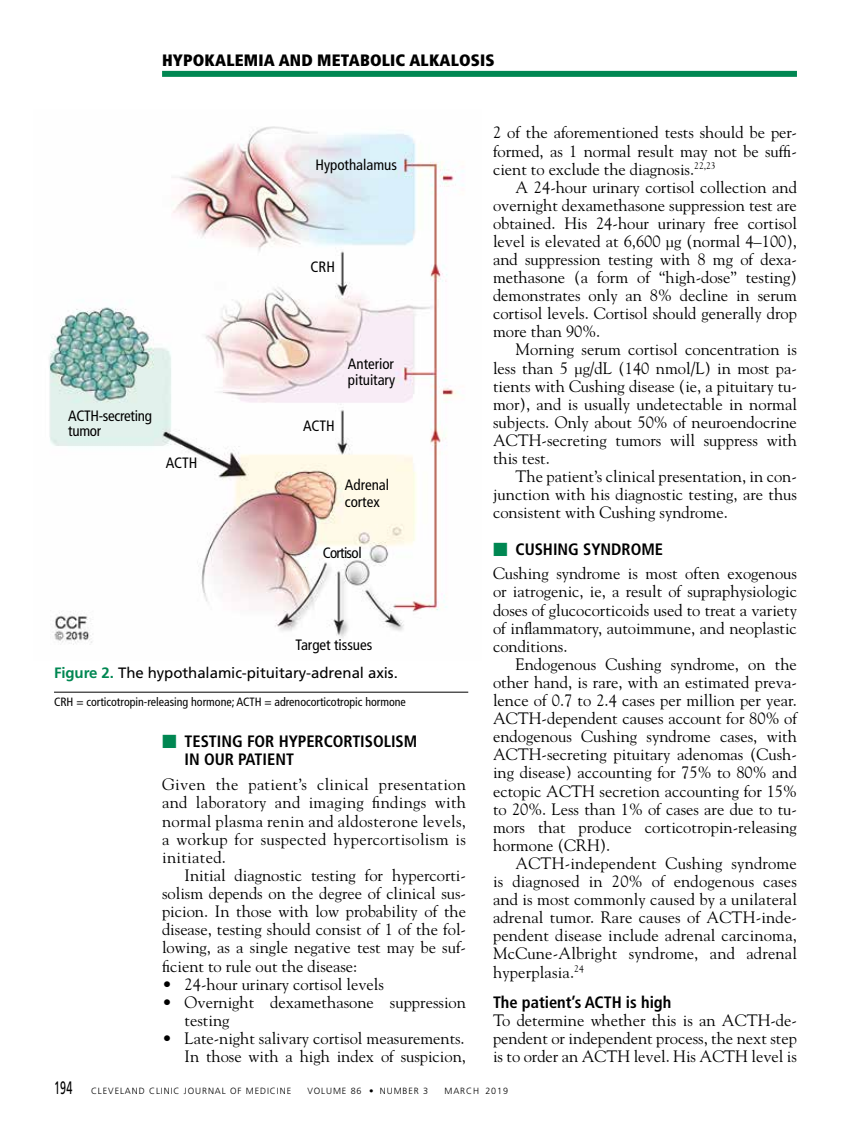
<style>
.page{position:relative;width:851px;height:1134px;background:#fff}
.page>*{position:absolute;margin:0;border:0;box-sizing:border-box;transform-origin:0 0}
.t1{font:16.5px/18.1px "Goudy Std";color:#000;text-align:justify}
.t2{font:700 condensed 16.5px/18.1px "Frutiger LT Std";color:#000}
.t3{font:900 condensed 16.5px "Frutiger LT Std";letter-spacing:.01em;color:#000}
.t4{font:condensed 15px/16.5px "Frutiger LT Std";color:#000}
.t5{font:15px "Frutiger LT Std";letter-spacing:-.005em;color:#000}
.t6{font:condensed 15px/15px "Frutiger LT Std";letter-spacing:-.02em;color:#000}
.t7{font:condensed 15px "Frutiger LT Std";letter-spacing:-.05em;color:#000}
.t8{font:condensed 12px "Frutiger LT Std";color:#000}
.t9{font:300 9px "Frutiger LT Std";letter-spacing:.1em;color:#000}
.s1{font-weight:700;color:#008752}
.s2{font-family:"Universal Std Newswith Comm Pi";font-weight:400;font-stretch:normal;color:#008752}
.s3{font-weight:400;font-size:18px}
</style>
<div class="page">
<div style="left:162px;top:71px;width:634px;height:6px;background:#008752"></div>
<hr style="left:54px;top:692px;width:414px;height:1px;background:#000">
<img style="left:49px;top:126px;width:415px;height:519px">
<p class="t3" style="left:162px;top:51px;width:334px">HYPOKALEMIA AND METABOLIC ALKALOSIS</p>
<p class="t4" style="left:315px;top:157px;width:83px">Hypothalamus</p>
<p class="t6" style="left:68px;top:408px;width:85px">ACTH-secreting tumor</p>
<p class="t4" style="left:166px;top:455px;width:33px">ACTH</p>
<p class="t4" style="left:310px;top:259px;width:26px">CRH</p>
<p class="t4" style="left:303px;top:418px;width:33px">ACTH</p>
<p class="t4" style="left:348px;top:356px;width:49px">Anterior pituitary</p>
<p class="t4" style="left:345px;top:477px;width:46px">Adrenal cortex</p>
<p class="t7" style="left:323px;top:544px;width:41px">Cortisol</p>
<p class="t4" style="left:295px;top:636px;width:78px">Target tissues</p>
<p class="t5" style="left:54px;top:664px;width:345px"><span class="s1">Figure 2.</span> The hypothalamic-pituitary-adrenal axis.</p>
<p class="t8" style="left:54px;top:695px;width:353px">CRH = corticotropin-releasing hormone; ACTH = adrenocorticotropic hormone</p>
<p class="t2" style="left:185px;top:733px;width:234px;text-indent:-23px"><span class="s2">■</span> TESTING FOR HYPERCORTISOLISM<br>IN OUR PATIENT</p>
<p class="t1" style="left:162px;top:775px;width:305px">Given the patient’s clinical presentation and laboratory and imaging findings with normal plasma renin and aldosterone levels, a workup for suspected hypercortisolism is initiated.</p>
<p class="t1" style="left:162px;top:866px;width:305px;text-indent:23px">Initial diagnostic testing for hypercorti&shy;solism depends on the degree of clinical sus&shy;picion. In those with low probability of the disease, testing should consist of 1 of the fol&shy;lowing, as a single negative test may be suf&shy;ficient to rule out the disease:</p>
<p class="t1" style="left:162px;top:975px;width:223px">• 24-hour urinary cortisol levels</p>
<p class="t1" style="left:185px;top:993px;width:283px;text-indent:-23px">• Overnight dexamethasone suppression testing</p>
<p class="t1" style="left:162px;top:1029px;width:305px;text-align:right">• Late-night salivary cortisol measurements.<br>In those with a high index of suspicion,</p>
<p class="t1" style="left:493px;top:123px;width:305px">2 of the aforementioned tests should be per&shy;formed, as 1 normal result may not be suffi&shy;cient to exclude the diagnosis.<sup>22,23</sup></p>
<p class="t1" style="left:493px;top:178px;width:305px;text-indent:23px">A 24-hour urinary cortisol collection and overnight dexamethasone suppression test are obtained. His 24-hour urinary free cortisol level is elevated at 6,600 µg (normal 4–100), and suppression testing with 8 mg of dexa&shy;methasone (a form of “high-dose” testing) demonstrates only an 8% decline in serum cortisol levels. Cortisol should generally drop more than 90%.</p>
<p class="t1" style="left:493px;top:341px;width:305px;text-indent:23px">Morning serum cortisol concentration is less than 5 µg/dL (140 nmol/L) in most pa&shy;tients with Cushing disease (ie, a pituitary tu&shy;mor), and is usually undetectable in normal subjects. Only about 50% of neuroendocrine ACTH-secreting tumors will suppress with this test.</p>
<p class="t1" style="left:493px;top:467px;width:305px;text-indent:23px">The patient’s clinical presentation, in con&shy;junction with his diagnostic testing, are thus consistent with Cushing syndrome.</p>
<p class="t2" style="left:493px;top:540px;width:171px"><span class="s2">■</span> CUSHING SYNDROME</p>
<p class="t1" style="left:493px;top:564px;width:305px">Cushing syndrome is most often exogenous or iatrogenic, ie, a result of supraphysiologic doses of glucocorticoids used to treat a variety of inflammatory, autoimmune, and neoplastic conditions.</p>
<p class="t1" style="left:493px;top:655px;width:305px;text-indent:23px">Endogenous Cushing syndrome, on the other hand, is rare, with an estimated preva&shy;lence of 0.7 to 2.4 cases per million per year.<br>ACTH-dependent causes account for 80% of endogenous Cushing syndrome cases, with ACTH-secreting pituitary adenomas (Cush&shy;ing disease) accounting for 75% to 80% and ectopic ACTH secretion accounting for 15% to 20%. Less than 1% of cases are due to tu&shy;mors that produce corticotropin-releasing hormone (CRH).</p>
<p class="t1" style="left:493px;top:854px;width:305px;text-indent:23px">ACTH-independent Cushing syndrome is diagnosed in 20% of endogenous cases and is most commonly caused by a unilateral adrenal tumor. Rare causes of ACTH-inde&shy;pendent disease include adrenal carcinoma, McCune-Albright syndrome, and adrenal hyperplasia.<sup>24</sup></p>
<p class="t2" style="left:493px;top:993px;width:180px">The patient’s ACTH is high</p>
<p class="t1" style="left:493px;top:1011px;width:305px">To determine whether this is an ACTH-de&shy;pendent or independent process, the next step is to order an ACTH level. His ACTH level is</p>
<p class="t9" style="left:54px;top:1085px;width:239px"><span class="s3">194</span> CLEVELAND CLINIC JOURNAL OF MEDICINE</p>
<p class="t9" style="left:307px;top:1085px;width:122px">VOLUME 86 • NUMBER 3</p>
<p class="t9" style="left:444px;top:1085px;width:65px">MARCH 2019</p>
</div>
